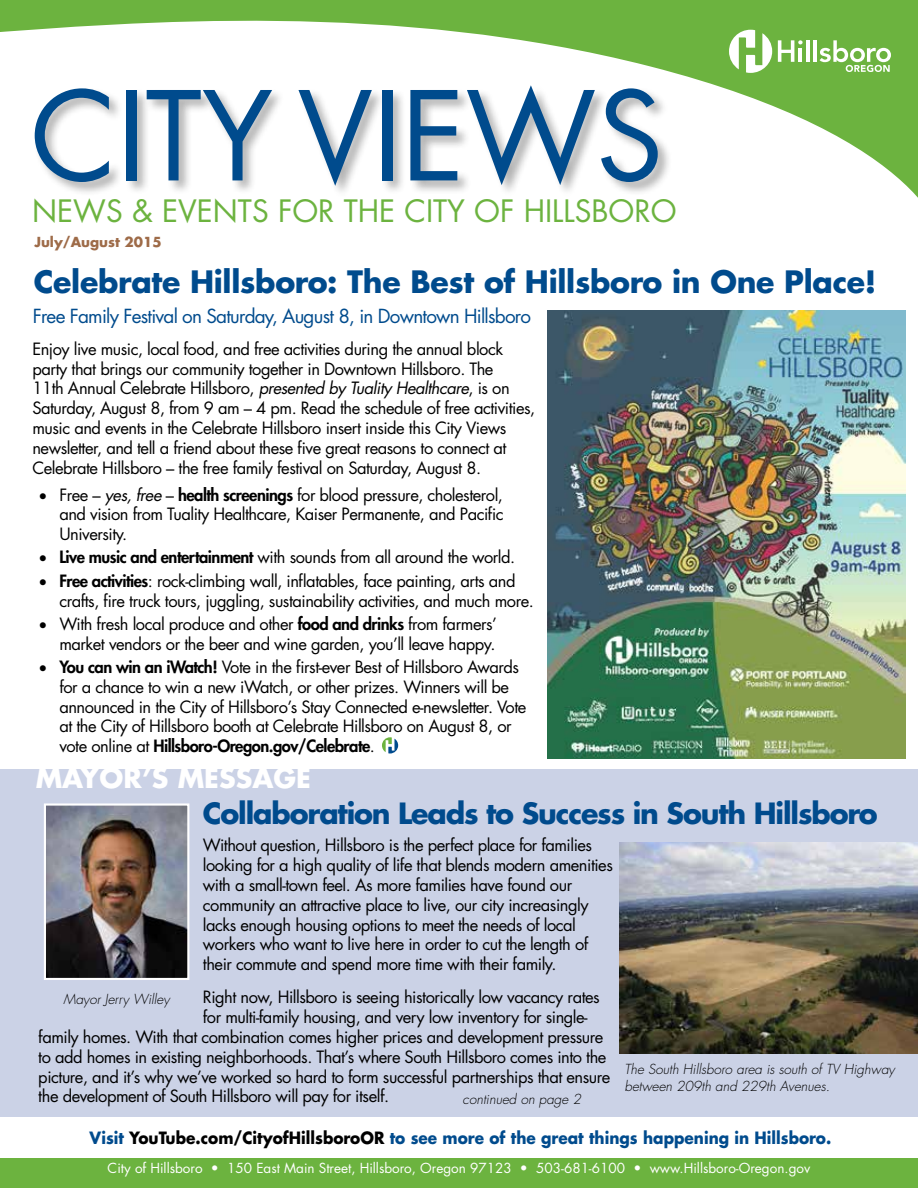
<style>
.page{position:relative;width:918px;height:1188px;background:#fff}
.page>*{position:absolute;margin:0;border:0;box-sizing:border-box;transform-origin:0 0}
.t1{font:120px "Futura Std";color:#004b8d}
.t2{font:700 30px "Futura Std";letter-spacing:-.01em;color:#004b8d}
.t3{font:30px "Futura Std";color:#6cb33f}
.t4{font:700 28.5px "Futura Std";letter-spacing:-.04em;color:#004b8d}
.t5{font:700 27px "Futura Std";color:#fff}
.t6{font:18.9px "Futura Std";letter-spacing:-.04em;color:#004b8d}
.t7{font:16.5px/19.8px "Futura Std";letter-spacing:-.03em;color:#000}
.t8{font:700 16.5px "Futura Std";color:#004b8d;scale:.93 1}
.t9{font:italic 300 13.5px/16.2px "Futura Std";color:#000}
.t10{font:13.5px "Futura Std";color:#fff}
.t11{font:700 13.5px "Futura Std";color:#9e6b48}
.s1{font-style:italic}
.s2{font-weight:800}
.s3{color:#000}
</style>
<div class="page">
<div style="left:0;top:1158px;width:918px;height:30px;background:#6cb33f"></div>
<svg style="left:0;top:0;width:918px;height:198px"></svg>
<hr style="left:806px;top:40px;width:3px;height:22px;background:#fff">
<hr style="left:813px;top:40px;width:4px;height:22px;background:#fff">
<svg style="left:820px;top:40px;width:71px;height:32px"></svg>
<svg style="left:778px;top:40px;width:25px;height:22px"></svg>
<svg style="left:729px;top:30px;width:43px;height:43px"></svg>
<div style="left:33px;top:85px;width:640px;height:114px;background:#000;opacity:.3"></div>
<div style="left:0;top:769px;width:918px;height:348px;background:#cbd2e6"></div>
<img style="left:47px;top:806px;width:139px;height:171px">
<div style="left:44px;top:803px;width:145px;height:177px;border:2px solid #fff"></div>
<img style="left:548px;top:310px;width:357px;height:449px">
<svg style="left:382px;top:737px;width:16px;height:17px"></svg>
<img style="left:620px;top:843px;width:298px;height:211px">
<h1 class="t1" style="left:31px;top:60px;width:634px">City Views</h1>
<h2 class="t3" style="left:32px;top:192px;width:646px">News &amp; Events For the City of H illsboro</h2>
<p class="t11" style="left:34px;top:233px;width:129px">July/August 2015</p>
<h2 class="t2" style="left:34px;top:262px;width:844px">Celebrate Hillsboro: The Best of Hillsboro in One Place!</h2>
<p class="t6" style="left:33px;top:304px;width:500px">Free Family Festival on Saturday, August 8, in Downtown H illsboro</p>
<p class="t7" style="left:32px;top:339px;width:504px">Enjoy live music, local food, and free activities during the annual block party that brings our community together in Downtown H illsboro. The<br>11th Annual Celebrate H illsboro, <span class="s1">presented by Tuality Healthcare</span>, is on Saturday, August 8, from 9 am – 4 pm. Read the schedule of free activities, music and events in the Celebrate H illsboro insert inside this City Views newsletter, and tell a friend about these five great reasons to connect at Celebrate H illsboro – the free family festival on Saturday, August 8.</p>
<p class="t7" style="left:59px;top:485px;width:446px;text-align:justify;text-indent:-20px">• Free – <span class="s1">yes, free</span> – <span class="s2">health screenings</span> for blood pressure, cholesterol, and vision from Tuality Healthcare, Kaiser Permanente, and Pacific University.</p>
<p class="t7" style="left:39px;top:548px;width:478px">• <span class="s2">Live music and entertainment</span> with sounds from all around the world.</p>
<p class="t7" style="left:59px;top:571px;width:476px;text-indent:-20px">• <span class="s2">Free activities</span>: rock-climbing wall, inflatables, face painting, arts and crafts, fire truck tours, juggling, sustainability activities, and much more.</p>
<p class="t7" style="left:39px;top:614px;width:459px;text-align:right">• With fresh local produce and other <span class="s2">food and drinks</span> from farmers’ market vendors or the beer and wine garden, you’ll leave happy.</p>
<p class="t7" style="left:59px;top:657px;width:469px;text-indent:-20px">• <span class="s2">You can win an iWatch!</span> Vote in the first-ever Best of H illsboro Awards for a chance to win a new iWatch, or other prizes. Winners will be announced in the City of H illsboro’s Stay Connected e-newsletter. Vote at the City of H illsboro booth at Celebrate H illsboro on August 8, or vote online at <span class="s2">Hillsboro-Oregon.gov/Celebrate</span>.</p>
<h3 class="t5" style="left:36px;top:760px;width:277px">MAYOR’s Message</h3>
<h3 class="t4" style="left:203px;top:795px;width:676px">Collaboration Leads to Success in South Hillsboro</h3>
<p class="t7" style="left:203px;top:836px;width:412px">Without question, H illsboro is the perfect place for families looking for a high quality of life that blends modern amenities with a small-town feel. As more families have found our community an attractive place to live, our city increasingly lacks enough housing options to meet the needs of local workers who want to live here in order to cut the length of their commute and spend more time with their family.</p>
<p class="t7" style="left:203px;top:988px;width:398px">Right now, H illsboro is seeing historically low vacancy rates</p>
<p class="t7" style="left:203px;top:1007px;width:386px">for multi-family housing, and very low inventory for single-</p>
<p class="t7" style="left:38px;top:1027px;width:567px">family homes. With that combination comes higher prices and development pressure</p>
<p class="t7" style="left:38px;top:1047px;width:570px">to add homes in existing neighborhoods. That’s where South H illsboro comes into the</p>
<p class="t7" style="left:38px;top:1067px;width:574px">picture, and it’s why we’ve worked so hard to form successful partnerships that ensure</p>
<p class="t7" style="left:38px;top:1087px;width:352px">the development of South H illsboro will pay for itself.</p>
<p class="t9" style="left:64px;top:991px;width:108px">Mayor Jerry Willey</p>
<p class="t9" style="left:463px;top:1092px;width:120px">continued on page 2</p>
<p class="t9" style="left:624px;top:1062px;width:272px">The South Hillsboro area is south of TV Highway between 209th and 229th Avenues.</p>
<p class="t8" style="left:89px;top:1127px;width:799px">Visit <span class="s3">YouTube.com/CityofHillsboroOR</span> to see more of the great things happening in Hillsboro.</p>
<p class="t10" style="left:108px;top:1159px;width:704px">City of Hillsboro • 150 East Main Street, Hillsboro, Oregon 97123 • 503-681-6100 • www.Hillsboro-Oregon.gov</p>
</div>
